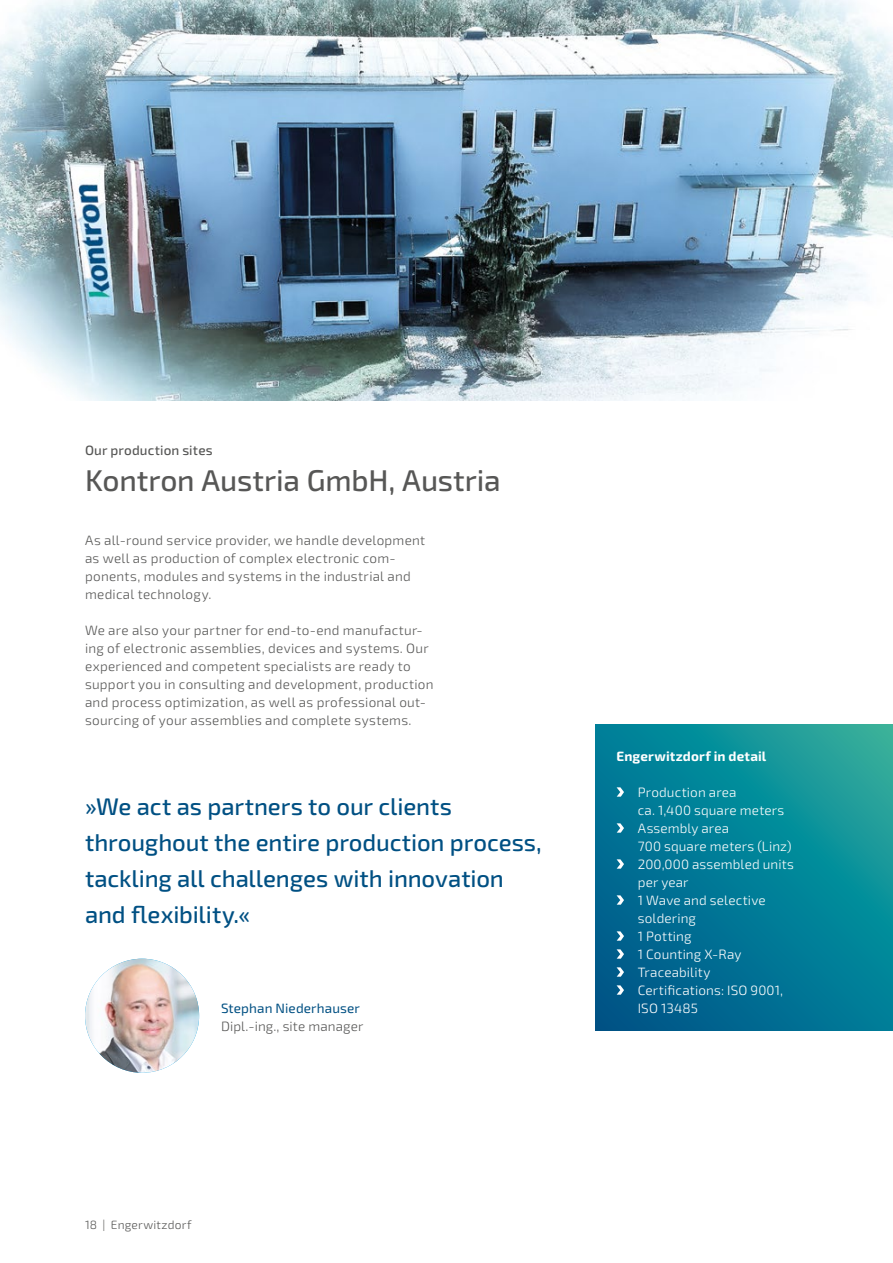
<style>
.page{position:relative;width:893px;height:1263px;background:#fff}
.page>*{position:absolute;margin:0;border:0;box-sizing:border-box;transform-origin:0 0}
.t1{font:500 30px "Sn T";letter-spacing:-.005em;color:#575756}
.t2{font:500 24px/36px "Sn T";letter-spacing:-.005em;color:#005083}
.t3{font:300 13.5px/18px "Sn T";letter-spacing:.02em;color:#575756}
.t4{font:300 13.5px/18px "Sn T";letter-spacing:.01em;color:#fff}
.t5{font:700 13.5px "Sn T";letter-spacing:.01em;color:#fff}
.t6{font:13.5px "Sn T";letter-spacing:.01em;color:#005083}
.t7{font:500 13.5px "Sn T";letter-spacing:.01em;color:#575756}
.t8{font:300 12px "Sn T";letter-spacing:.015em;color:#575756}
</style>
<div class="page">
<img style="left:0;top:0;width:892px;height:401px">
<hr style="left:892px;top:0;width:1px;height:401px;background:#e3e3e3">
<svg style="left:595px;top:725px;width:297px;height:306px;background:#057e96"></svg>
<img style="left:85px;top:959px;width:114px;height:114px;border-radius:57px">
<hr style="left:892px;top:725px;width:1px;height:306px;background:#e3e3e3">
<svg style="left:617px;top:787px;width:7px;height:10px"></svg>
<svg style="left:617px;top:823px;width:7px;height:10px"></svg>
<svg style="left:617px;top:859px;width:7px;height:10px"></svg>
<svg style="left:617px;top:895px;width:7px;height:10px"></svg>
<svg style="left:617px;top:931px;width:7px;height:10px"></svg>
<svg style="left:617px;top:949px;width:7px;height:10px"></svg>
<svg style="left:617px;top:967px;width:7px;height:10px"></svg>
<svg style="left:617px;top:985px;width:7px;height:10px"></svg>
<p class="t7" style="left:85px;top:442px;width:129px">Our production sites</p>
<h1 class="t1" style="left:85px;top:462px;width:417px">Kontron Austria GmbH, Austria</h1>
<p class="t3" style="left:85px;top:531px;width:342px">As all-round service provider, we handle development as well as production of complex electronic com&shy;ponents, modules and systems in the industrial and medical technology.</p>
<p class="t3" style="left:85px;top:621px;width:350px">We are also your partner for end-to-end manufactur&shy;ing of electronic assemblies, devices and systems. Our experienced and competent specialists are ready to support you in consulting and development, production and process optimization, as well as professional out&shy;sourcing of your assemblies and complete systems.</p>
<h2 class="t2" style="left:85px;top:789px;width:458px">»We act as partners to our clients throughout the entire production process, tackling all challenges with innovation and flexibility.«</h2>
<p class="t6" style="left:221px;top:1000px;width:140px">Stephan Niederhauser</p>
<p class="t3" style="left:221px;top:1017px;width:144px">Dipl.-ing., site manager</p>
<p class="t8" style="left:85px;top:1217px;width:108px">18 | Engerwitzdorf</p>
<p class="t5" style="left:617px;top:748px;width:151px">Engerwitzdorf in detail</p>
<p class="t4" style="left:638px;top:783px;width:158px">Production area<br>ca. 1,400 square meters<br>Assembly area<br>700 square meters (Linz)<br>200,000 assembled units per year<br>1 Wave and selective soldering<br>1 Potting<br>1 Counting X-Ray<br>Traceability<br>Certifications: ISO 9001,<br>ISO 13485</p>
</div>
